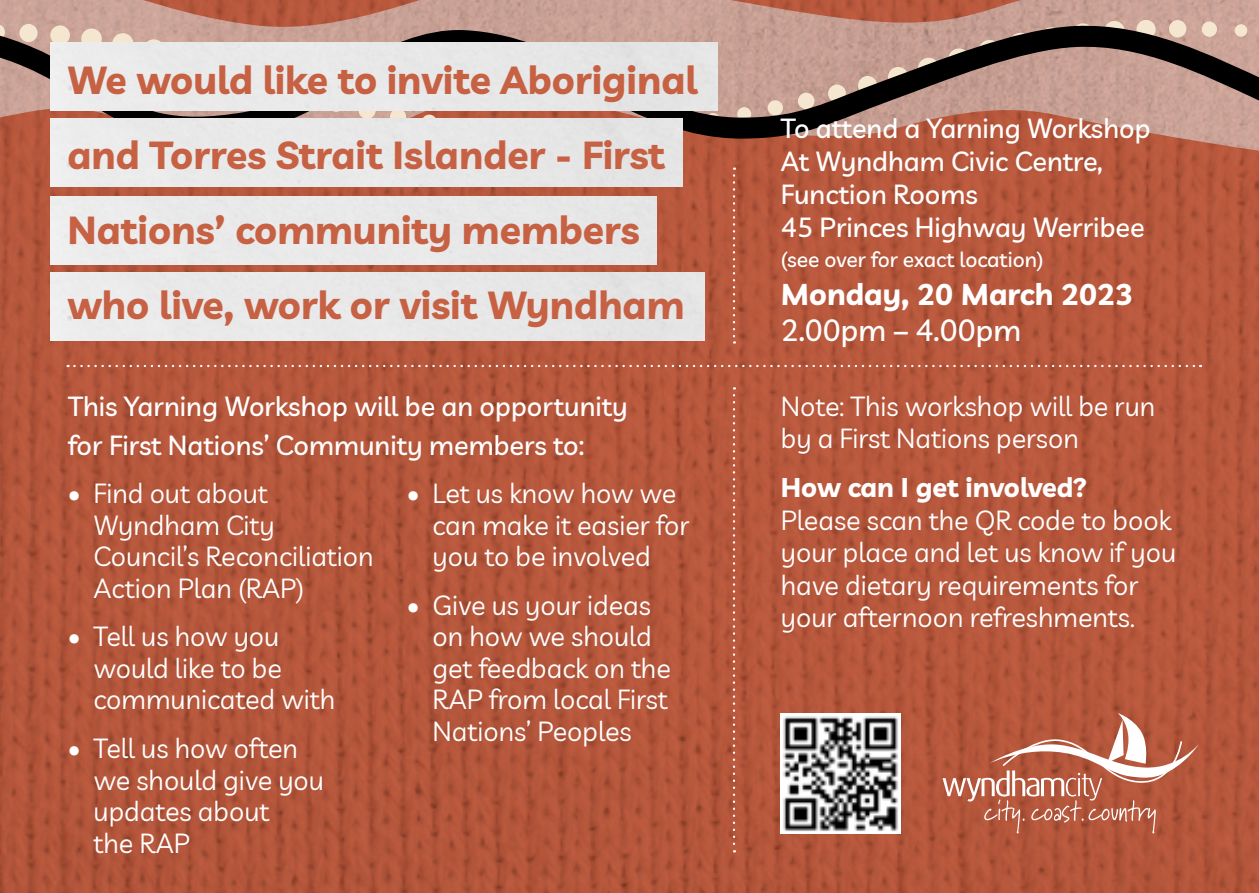
<style>
.page{position:relative;width:1259px;height:893px;background:#fff}
.page>*{position:absolute;margin:0;border:0;box-sizing:border-box;transform-origin:0 0}
.t1{font:700 39px/75px "Livvic";color:#c76144}
.t2{font:700 30px "Livvic";color:#fff}
.t3{font:500 30px "Livvic";color:#fff}
.t4{font:27px/31.5px "Livvic";color:#fff}
.t5{font:500 27px/33px "Livvic";color:#fff}
.t6{font:700 27px "Livvic";color:#fff}
.t7{font:500 21px "Livvic";color:#fff}
</style>
<div class="page">
<img style="left:0;top:158px;width:1259px;height:735px">
<svg style="left:68px;top:365px;width:1133px;height:2px;background:#ca8673"></svg>
<svg style="left:942px;top:713px;width:257px;height:120px;background:#bd6d56"></svg>
<svg style="left:733px;top:168px;width:2px;height:176px"></svg>
<img style="left:0;top:0;width:1259px;height:9px">
<svg style="left:0;top:9px;width:1259px;height:149px;background:#aa7d6f"></svg>
<div style="left:50px;top:43px;width:667px;height:68px;background:#e8e8e8"></div>
<div style="left:50px;top:119px;width:633px;height:68px;background:#e8e8e8"></div>
<div style="left:50px;top:196px;width:607px;height:68px;background:#e9e9e9"></div>
<div style="left:50px;top:273px;width:655px;height:68px;background:#e8e8e8"></div>
<img style="left:781px;top:714px;width:119px;height:119px">
<svg style="left:733px;top:387px;width:2px;height:465px"></svg>
<h1 class="t1" style="left:67px;top:39px;width:631px">We would like to invite Aboriginal and Torres Strait Islander - First<br>Nations’ community members who live, work or visit Wyndham</h1>
<p class="t5" style="left:781px;top:110px;width:371px">To attend a Yarning Workshop<br>At Wyndham Civic Centre,<br>Function Rooms<br>45 Princes Highway Werribee</p>
<p class="t7" style="left:781px;top:244px;width:264px">(see over for exact location)</p>
<p class="t2" style="left:781px;top:270px;width:354px">Monday, 20 March 2023</p>
<p class="t3" style="left:781px;top:307px;width:242px">2.00pm – 4.00pm</p>
<p class="t5" style="left:68px;top:385px;width:561px;line-height:39px">This Yarning Workshop will be an opportunity for First Nations’ Community members to:</p>
<p class="t4" style="left:781px;top:388px;width:376px;line-height:32.4px">Note: This workshop will be run by a First Nations person</p>
<p class="t6" style="left:781px;top:467px;width:308px">How can I get involved?</p>
<p class="t4" style="left:781px;top:502px;width:397px;line-height:32.4px">Please scan the QR code to book your place and let us know if you have dietary requirements for your afternoon refreshments.</p>
<p class="t4" style="left:94px;top:476px;width:281px;text-indent:-26px">• Find out about<br>Wyndham City<br>Council’s Reconciliation<br>Action Plan (RAP)</p>
<p class="t4" style="left:94px;top:619px;width:243px;text-indent:-26px">• Tell us how you would like to be communicated with</p>
<p class="t4" style="left:94px;top:731px;width:232px;text-indent:-26px">• Tell us how often we should give you updates about<br>the RAP</p>
<p class="t4" style="left:432px;top:476px;width:259px;text-indent:-26px">• Let us know how we can make it easier for you to be involved</p>
<p class="t4" style="left:432px;top:588px;width:240px;text-indent:-26px">• Give us your ideas on how we should get feedback on the<br>RAP from local First<br>Nations’ Peoples</p>
</div>
